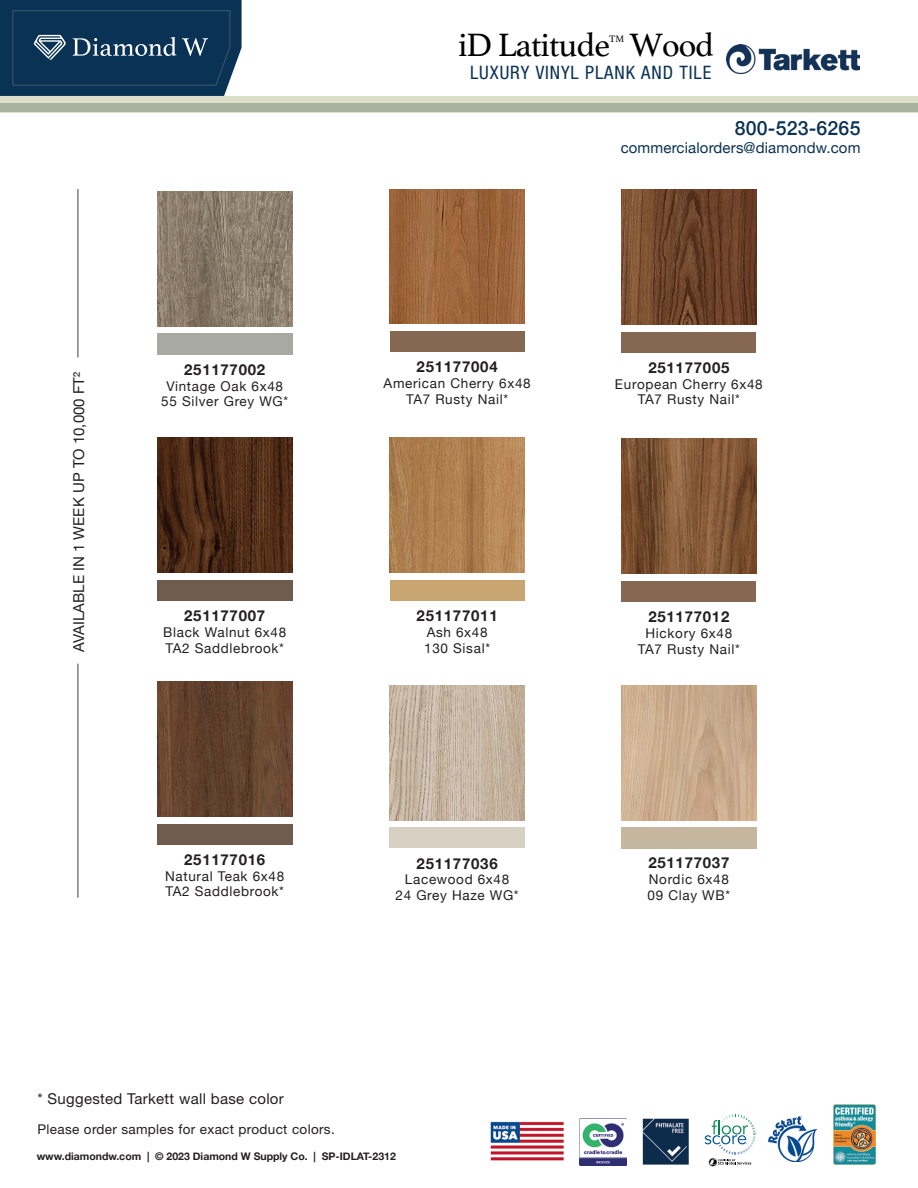
<style>
.page{position:relative;width:918px;height:1188px;background:#fff}
.page>*{position:absolute;margin:0;border:0;box-sizing:border-box;transform-origin:0 0}
.t1{font:33.9px "Athelas";letter-spacing:-.025em;color:#000}
.t2{font:500 19.5px "Helvetica Neue";letter-spacing:.01em;color:#0a3254}
.t3{font:condensed 18.6px "Helvetica Neue LT Std";letter-spacing:.05em;color:#0a3254}
.t4{font:700 15px "Helvetica Neue";letter-spacing:.05em;color:#231f20}
.t5{font:15px "Helvetica Neue LT Std";letter-spacing:.02em;color:#231f20}
.t6{font:15px "Helvetica Neue";letter-spacing:.01em;color:#0a3254}
.t7{font:15px "Helvetica Neue";color:#231f20}
.t8{font:13.5px/15.8px "Helvetica Neue";letter-spacing:.05em;color:#231f20;text-align:center}
.t9{font:13.5px "Helvetica Neue LT Std";letter-spacing:.025em;color:#231f20}
.t10{font:700 10.5px "Helvetica Neue";color:#231f20}
.t11{font:9.75px "Athelas";color:#000}
</style>
<div class="page">
<svg style="left:0;top:96px;width:918px;height:16px;background:#bfc6b1"></svg>
<svg style="left:0;top:0;width:242px;height:96px;background:#193f5e"></svg>
<img style="left:727px;top:44px;width:133px;height:30px">
<img style="left:643px;top:1119px;width:45px;height:45px">
<img style="left:621px;top:439px;width:135px;height:135px">
<img style="left:621px;top:189px;width:135px;height:135px">
<img style="left:390px;top:189px;width:135px;height:135px">
<hr style="left:77px;top:189px;width:2px;height:168px;background:#808285">
<hr style="left:77px;top:664px;width:2px;height:234px;background:#808285">
<img style="left:769px;top:1116px;width:48px;height:45px">
<img style="left:580px;top:1122px;width:46px;height:43px">
<img style="left:491px;top:1122px;width:72px;height:38px">
<img style="left:833px;top:1104px;width:43px;height:61px">
<img style="left:390px;top:438px;width:135px;height:135px">
<img style="left:157px;top:438px;width:135px;height:135px">
<div style="left:157px;top:580px;width:135px;height:21px;background:#705c4e"></div>
<div style="left:390px;top:331px;width:135px;height:21px;background:#856752"></div>
<div style="left:621px;top:581px;width:135px;height:21px;background:#856752"></div>
<div style="left:621px;top:332px;width:135px;height:21px;background:#856752"></div>
<div style="left:390px;top:580px;width:135px;height:21px;background:#c9a572"></div>
<img style="left:621px;top:685px;width:135px;height:135px">
<img style="left:157px;top:191px;width:135px;height:135px">
<img style="left:157px;top:681px;width:135px;height:135px">
<img style="left:390px;top:685px;width:135px;height:135px">
<div style="left:157px;top:824px;width:135px;height:20px;background:#705c4e"></div>
<svg style="left:705px;top:1114px;width:51px;height:52px"></svg>
<h1 class="t1" style="left:458px;top:18px;width:153px">iD Latitude</h1>
<p class="t11" style="left:609px;top:31px;width:16px">TM</p>
<h1 class="t1" style="left:629px;top:18px;width:86px">Wood</h1>
<h3 class="t3" style="left:470px;top:62px;width:243px">LUXURY VINYL PLANK AND TILE</h3>
<p class="t7" style="left:68px;top:652px;width:282px;rotate:-90deg">AVAILABLE IN 1 WEEK UP TO 10,000 FT²</p>
<p class="t4" style="left:184px;top:358px;width:83px">251177002</p>
<p class="t8" style="left:161px;top:379px;width:128px">Vintage Oak 6x48<br>55 Silver Grey WG*</p>
<p class="t4" style="left:184px;top:604px;width:83px">251177007</p>
<p class="t8" style="left:163px;top:625px;width:125px;text-align:left">Black Walnut 6x48<br>TA2 Saddlebrook*</p>
<p class="t4" style="left:417px;top:355px;width:83px">251177004</p>
<p class="t8" style="left:384px;top:376px;width:149px">American Cherry 6x48<br>TA7 Rusty Nail*</p>
<p class="t4" style="left:417px;top:604px;width:83px">251177011</p>
<p class="t8" style="left:424px;top:625px;width:67px;text-align:left">Ash 6x48<br>130 Sisal*</p>
<p class="t4" style="left:184px;top:848px;width:83px">251177016</p>
<p class="t8" style="left:165px;top:869px;width:121px;text-align:left">Natural Teak 6x48<br>TA2 Saddlebrook*</p>
<p class="t4" style="left:417px;top:851px;width:83px">251177036</p>
<p class="t8" style="left:396px;top:872px;width:125px">Lacewood 6x48<br>24 Grey Haze WG*</p>
<p class="t5" style="left:38px;top:1089px;width:248px">* Suggested Tarkett wall base color</p>
<p class="t9" style="left:38px;top:1121px;width:299px">Please order samples for exact product colors.</p>
<p class="t10" style="left:37px;top:1148px;width:361px">www.diamondw.com | © 2023 Diamond W Supply Co. | SP-IDLAT-2312</p>
<h2 class="t2" style="left:735px;top:112px;width:127px">800-523-6265</h2>
<p class="t6" style="left:621px;top:137px;width:241px">commercialorders@diamondw.com</p>
<p class="t4" style="left:648px;top:356px;width:83px">251177005</p>
<p class="t8" style="left:615px;top:377px;width:149px">European Cherry 6x48<br>TA7 Rusty Nail*</p>
<p class="t4" style="left:648px;top:605px;width:83px">251177012</p>
<p class="t8" style="left:638px;top:626px;width:103px">Hickory 6x48<br>TA7 Rusty Nail*</p>
<p class="t4" style="left:648px;top:851px;width:83px">251177037</p>
<p class="t8" style="left:648px;top:872px;width:84px;text-align:left">Nordic 6x48<br>09 Clay WB*</p>
</div>
